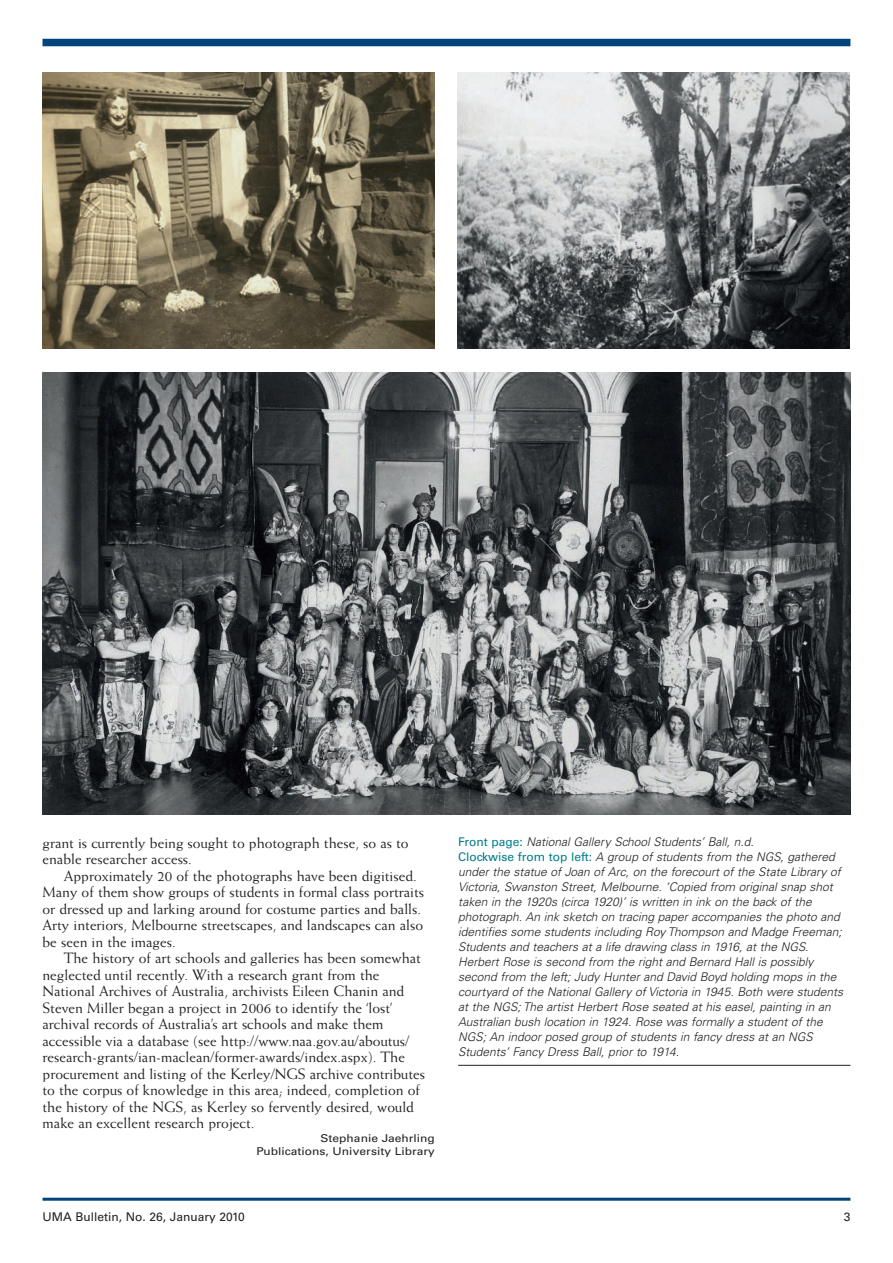
<style>
.page{position:relative;width:893px;height:1263px;background:#fff}
.page>*{position:absolute;margin:0;border:0;box-sizing:border-box;transform-origin:0 0}
.t1{font:15px/16.5px "Weiss";color:#231f20}
.t2{font:italic 300 12px/15px "Univers";color:#231f20}
.t3{font:12px "Univers";color:#231f20}
.t4{font:10.8px/13.5px "Univers";color:#231f20;text-align:right;scale:1.11 1}
.s1{font-weight:400;font-style:normal;color:#007c8a}
</style>
<div class="page">
<div style="left:43px;top:39px;width:807px;height:7px;background:#00447b"></div>
<hr style="left:43px;top:1198px;width:807px;height:3px;background:#00447b">
<img style="left:43px;top:72px;width:392px;height:277px">
<img style="left:43px;top:372px;width:807px;height:443px">
<img style="left:457px;top:72px;width:392px;height:277px">
<hr style="left:458px;top:1065px;width:392px;height:1px;background:#231f20">
<p class="t1" style="left:43px;top:836px;width:368px">grant is currently being sought to photograph these, so as to enable researcher access.</p>
<p class="t1" style="left:43px;top:869px;width:383px;text-indent:21px">Approximately 20 of the photographs have been digitised.<br>Many of them show groups of students in formal class portraits or dressed up and larking around for costume parties and balls.<br>Arty interiors, Melbourne streetscapes, and landscapes can also be seen in the images.</p>
<p class="t1" style="left:43px;top:951px;width:384px;text-indent:21px">The history of art schools and galleries has been somewhat neglected until recently. With a research grant from the National Archives of Australia, archivists Eileen Chanin and Steven Miller began a project in 2006 to identify the ‘lost’ archival records of Australia’s art schools and make them accessible via a database (see http://www.naa.gov.au/aboutus/ research-grants/ian-maclean/former-awards/index.aspx). The procurement and listing of the Kerley/NGS archive contributes to the corpus of knowledge in this area; indeed, completion of the history of the NGS, as Kerley so fervently desired, would make an excellent research project.</p>
<p class="t4" style="left:256px;top:1132px;width:162px">Stephanie Jaehrling<br>Publications, University Library</p>
<p class="t2" style="left:458px;top:836px;width:387px"><span class="s1">Front page:</span> National Gallery School Students’ Ball, n.d.<br><span class="s1">Clockwise from top left:</span> A group of students from the NGS, gathered under the statue of Joan of Arc, on the forecourt of the State Library of Victoria, Swanston Street, Melbourne. ‘Copied from original snap shot taken in the 1920s (circa 1920)’ is written in ink on the back of the photograph. An ink sketch on tracing paper accompanies the photo and identifies some students including Roy Thompson and Madge Freeman; Students and teachers at a life drawing class in 1916, at the NGS.<br>Herbert Rose is second from the right and Bernard Hall is possibly second from the left; Judy Hunter and David Boyd holding mops in the courtyard of the National Gallery of Victoria in 1945. Both were students at the NGS; The artist Herbert Rose seated at his easel, painting in an Australian bush location in 1924. Rose was formally a student of the NGS; An indoor posed group of students in fancy dress at an NGS Students’ Fancy Dress Ball, prior to 1914.</p>
<p class="t3" style="left:43px;top:1212px;width:204px">UMA Bulletin, No. 26, January 2010</p>
<p class="t3" style="left:844px;top:1212px;width:8px">3</p>
</div>
